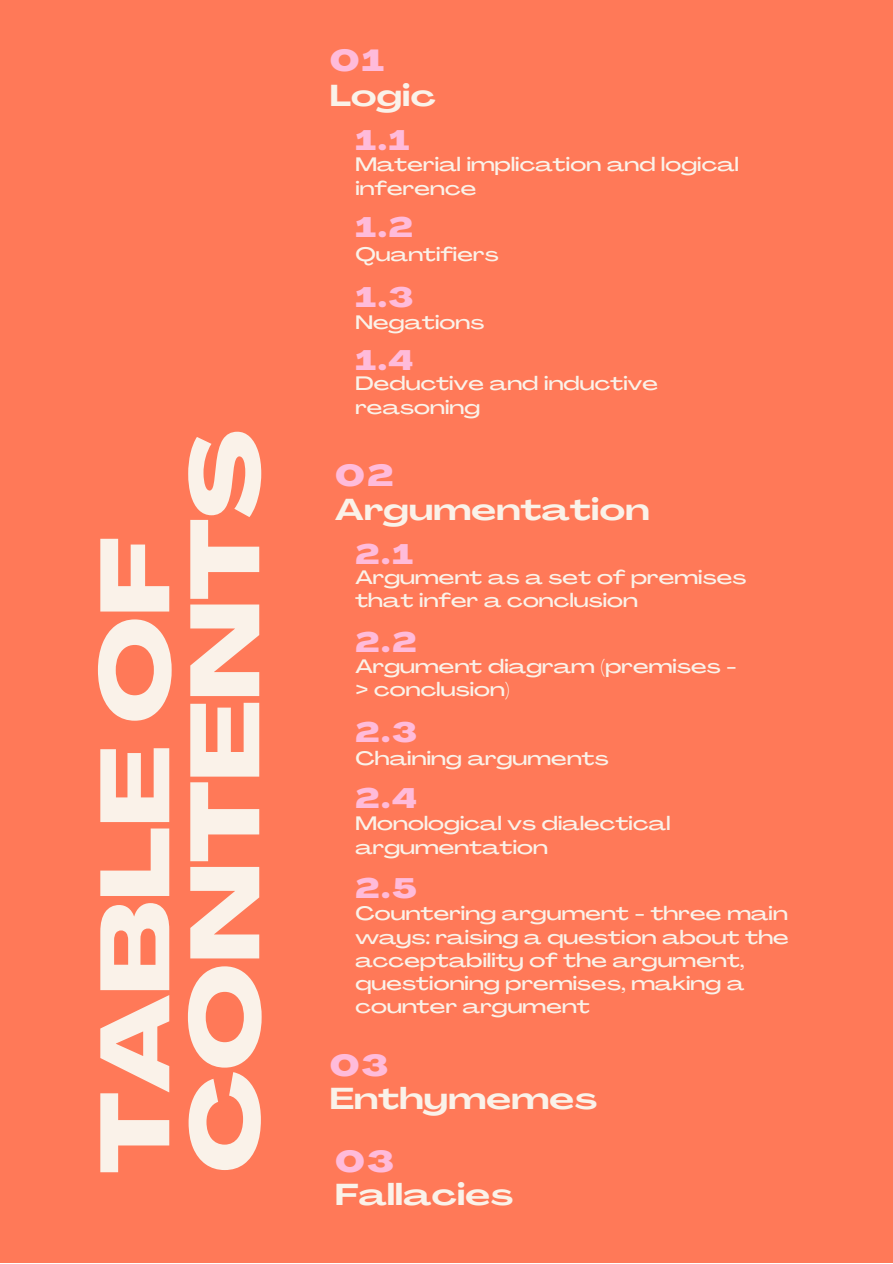
<style>
.page{position:relative;width:893px;height:1264px;background:#fff}
.page>*{position:absolute;margin:0;border:0;box-sizing:border-box;transform-origin:0 0}
.t1{font:800 96.15px/89.8px "Agrandir Grand";color:#faf2e9}
.t2{font:800 30px "Agrandir Grand";letter-spacing:.08em;color:#ffbbda}
.t3{font:700 29.85px "Agrandir Grand";letter-spacing:.01em;color:#faf2e9}
.t4{font:800 27.75px "Agrandir Grand";color:#ffbbda}
.t5{font:500 19.2px/23.2px "Agrandir Grand";letter-spacing:.01em;color:#faf2e9}
</style>
<div class="page">
<div style="left:0;top:0;width:892px;height:1262px;background:#ff7958"></div>
<p class="t1" style="left:100px;top:1173px;width:744px;rotate:-90deg">TABLE OF<br>CONTENTS</p>
<p class="t2" style="left:330px;top:49px;width:56px">01</p>
<p class="t3" style="left:330px;top:84px;width:108px">Logic</p>
<p class="t4" style="left:355px;top:129px;width:55px">1.1</p>
<p class="t5" style="left:355px;top:155px;width:385px">Material implication and logical inference</p>
<p class="t4" style="left:355px;top:216px;width:59px">1.2</p>
<p class="t5" style="left:355px;top:244px;width:145px">Quantifiers</p>
<p class="t4" style="left:355px;top:286px;width:59px">1.3</p>
<p class="t5" style="left:355px;top:312px;width:130px">Negations</p>
<p class="t4" style="left:355px;top:349px;width:59px">1.4</p>
<p class="t5" style="left:355px;top:374px;width:304px">Deductive and inductive reasoning</p>
<p class="t2" style="left:335px;top:463px;width:60px">02</p>
<p class="t3" style="left:335px;top:497px;width:316px">Argumentation</p>
<p class="t4" style="left:355px;top:543px;width:59px">2.1</p>
<p class="t5" style="left:355px;top:567px;width:392px">Argument as a set of premises that infer a conclusion</p>
<p class="t4" style="left:355px;top:631px;width:63px">2.2</p>
<p class="t5" style="left:355px;top:656px;width:382px">Argument diagram (premises - &gt; conclusion)</p>
<p class="t4" style="left:355px;top:721px;width:63px">2.3</p>
<p class="t5" style="left:355px;top:749px;width:255px">Chaining arguments</p>
<p class="t4" style="left:355px;top:787px;width:63px">2.4</p>
<p class="t5" style="left:355px;top:814px;width:316px">Monological vs dialectical argumentation</p>
<p class="t4" style="left:355px;top:877px;width:63px">2.5</p>
<p class="t5" style="left:355px;top:903px;width:435px;text-align:justify">Countering argument - three main ways: raising a question about the acceptability of the argument,</p>
<p class="t5" style="left:355px;top:973px;width:390px">questioning premises, making a counter argument</p>
<p class="t2" style="left:330px;top:1053px;width:60px">03</p>
<p class="t3" style="left:330px;top:1086px;width:269px">Enthymemes</p>
<p class="t2" style="left:335px;top:1149px;width:60px">03</p>
<p class="t3" style="left:335px;top:1182px;width:179px">Fallacies</p>
</div>
